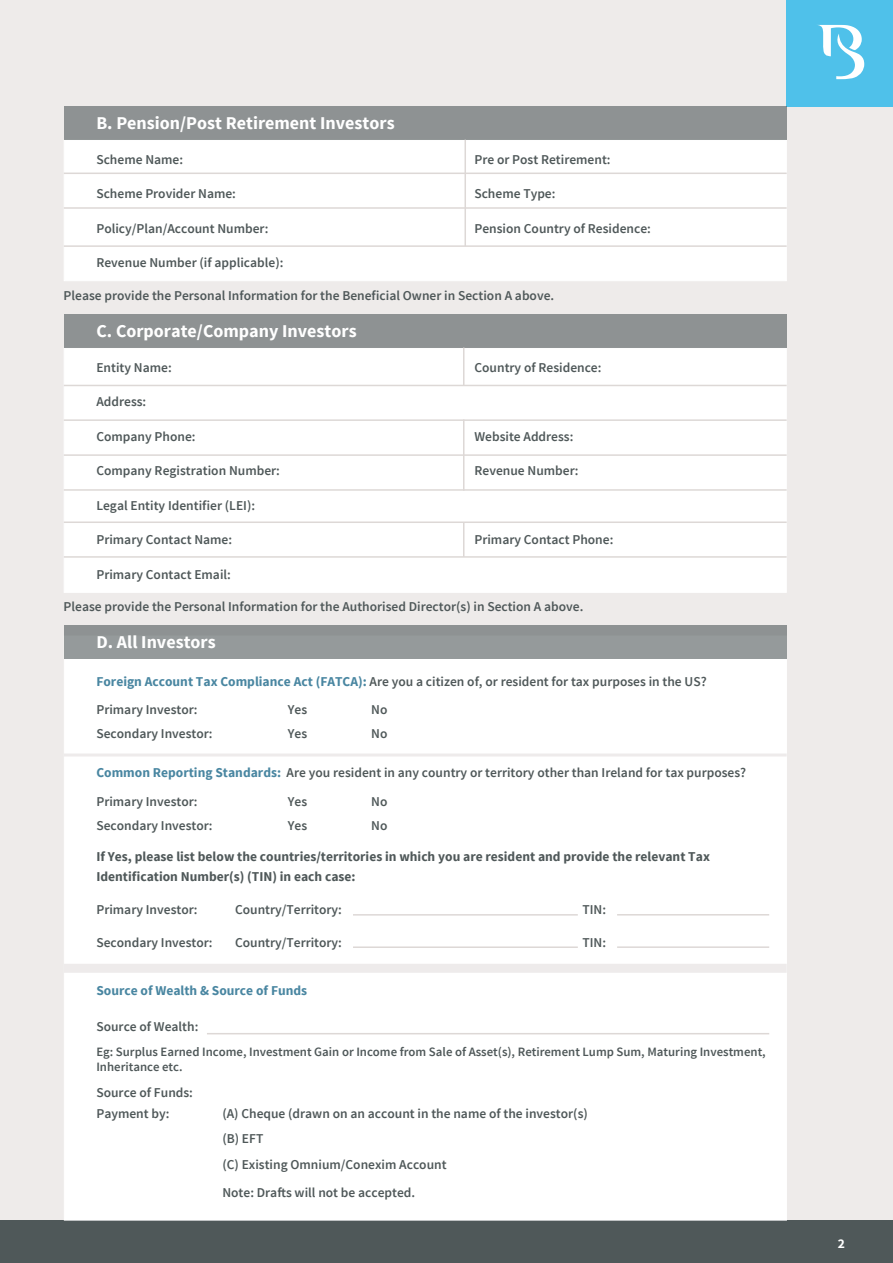
<style>
.page{position:relative;width:893px;height:1263px;background:#eeebea}
.page>*{position:absolute;margin:0;border:0;box-sizing:border-box;transform-origin:0 0}
.t1{font:700 18px "Source Sans Pro";color:#fff}
.t2{font:600 13.5px "Source Sans Pro";color:#4f5859}
.t3{font:700 13.5px "Source Sans Pro";color:#4f5859}
.t4{font:700 13.5px "Source Sans Pro";color:#4986a1}
.t5{font:700 13.5px "Source Sans Pro";color:#fff}
.t6{font:600 12.75px "Source Sans Pro";color:#4f5859}
.s1{font-weight:700;color:#4986a1}
</style>
<div class="page">
<div style="left:0;top:1220px;width:893px;height:43px;background:#4f5859"></div>
<div style="left:787px;top:0;width:106px;height:106px;background:#4fc1ea"></div>
<svg style="left:818px;top:25px;width:46px;height:54px"></svg>
<div style="left:64px;top:140px;width:723px;height:141px;background:#fff"></div>
<div style="left:64px;top:106px;width:723px;height:34px;background:#8e9293"></div>
<hr style="left:64px;top:173px;width:723px;height:1px;background:#ddd8d6">
<hr style="left:64px;top:207px;width:723px;height:2px;background:#ddd8d6">
<hr style="left:64px;top:245px;width:723px;height:2px;background:#ddd8d6">
<div style="left:64px;top:636px;width:723px;height:584px;background:#fff"></div>
<div style="left:64px;top:964px;width:723px;height:9px;background:#eeebeb"></div>
<hr style="left:64px;top:753px;width:723px;height:3px;background:#eeebeb">
<div style="left:64px;top:626px;width:723px;height:33px;background:#959a9b"></div>
<hr style="left:464px;top:140px;width:2px;height:106px;background:#ddd8d6">
<hr style="left:207px;top:1033px;width:562px;height:1px;background:#ddd8d6">
<hr style="left:353px;top:914px;width:225px;height:1px;background:#ddd8d6">
<hr style="left:617px;top:946px;width:152px;height:2px;background:#ddd8d6">
<hr style="left:353px;top:946px;width:225px;height:2px;background:#ddd8d6">
<hr style="left:617px;top:914px;width:152px;height:1px;background:#ddd8d6">
<div style="left:64px;top:348px;width:723px;height:245px;background:#fff"></div>
<div style="left:64px;top:315px;width:723px;height:33px;background:#8e9293"></div>
<hr style="left:463px;top:419px;width:1px;height:72px;background:#ddd8d6">
<hr style="left:463px;top:522px;width:1px;height:35px;background:#ddd8d6">
<hr style="left:463px;top:348px;width:1px;height:38px;background:#ddd8d6">
<hr style="left:64px;top:385px;width:723px;height:1px;background:#ddd8d6">
<hr style="left:64px;top:419px;width:723px;height:2px;background:#ddd8d6">
<hr style="left:64px;top:454px;width:723px;height:2px;background:#ddd8d6">
<hr style="left:64px;top:489px;width:723px;height:2px;background:#ddd8d6">
<hr style="left:64px;top:521px;width:723px;height:2px;background:#ddd8d6">
<hr style="left:64px;top:556px;width:723px;height:2px;background:#ddd8d6">
<p class="t1" style="left:96px;top:111px;width:300px">B. Pension/Post Retirement Investors</p>
<p class="t2" style="left:96px;top:150px;width:88px">Scheme Name:</p>
<p class="t2" style="left:474px;top:150px;width:138px">Pre or Post Retirement:</p>
<p class="t2" style="left:96px;top:185px;width:141px">Scheme Provider Name:</p>
<p class="t2" style="left:474px;top:185px;width:83px">Scheme Type:</p>
<p class="t2" style="left:96px;top:219px;width:173px">Policy/Plan/Account Number:</p>
<p class="t2" style="left:474px;top:219px;width:178px">Pension Country of Residence:</p>
<p class="t2" style="left:96px;top:254px;width:189px">Revenue Number (if applicable):</p>
<p class="t2" style="left:64px;top:287px;width:492px">Please provide the Personal Information for the Beneficial Owner in Section A above.</p>
<p class="t1" style="left:96px;top:320px;width:262px">C. Corporate/Company Investors</p>
<p class="t2" style="left:96px;top:359px;width:77px">Entity Name:</p>
<p class="t2" style="left:474px;top:359px;width:129px">Country of Residence:</p>
<p class="t2" style="left:96px;top:393px;width:51px">Address:</p>
<p class="t2" style="left:96px;top:428px;width:101px">Company Phone:</p>
<p class="t2" style="left:474px;top:428px;width:101px">Website Address:</p>
<p class="t2" style="left:96px;top:462px;width:185px">Company Registration Number:</p>
<p class="t2" style="left:474px;top:462px;width:106px">Revenue Number:</p>
<p class="t2" style="left:96px;top:497px;width:160px">Legal Entity Identifier (LEI):</p>
<p class="t2" style="left:96px;top:531px;width:137px">Primary Contact Name:</p>
<p class="t2" style="left:474px;top:531px;width:140px">Primary Contact Phone:</p>
<p class="t2" style="left:96px;top:566px;width:136px">Primary Contact Email:</p>
<p class="t2" style="left:64px;top:598px;width:521px">Please provide the Personal Information for the Authorised Director(s) in Section A above.</p>
<p class="t1" style="left:96px;top:631px;width:121px">D. All Investors</p>
<p class="t2" style="left:96px;top:673px;width:612px"><span class="s1">Foreign Account Tax Compliance Act (FATCA):</span> Are you a citizen of, or resident for tax purposes in the US?</p>
<p class="t2" style="left:96px;top:701px;width:103px">Primary Investor:</p>
<p class="t2" style="left:288px;top:701px;width:21px">Yes</p>
<p class="t2" style="left:371px;top:701px;width:18px">No</p>
<p class="t2" style="left:96px;top:725px;width:118px">Secondary Investor:</p>
<p class="t2" style="left:288px;top:725px;width:21px">Yes</p>
<p class="t2" style="left:371px;top:725px;width:18px">No</p>
<p class="t2" style="left:96px;top:764px;width:651px"><span class="s1">Common Reporting Standards:</span> Are you resident in any country or territory other than Ireland for tax purposes?</p>
<p class="t2" style="left:96px;top:793px;width:103px">Primary Investor:</p>
<p class="t2" style="left:288px;top:793px;width:21px">Yes</p>
<p class="t2" style="left:371px;top:793px;width:18px">No</p>
<p class="t2" style="left:96px;top:817px;width:118px">Secondary Investor:</p>
<p class="t2" style="left:288px;top:817px;width:21px">Yes</p>
<p class="t2" style="left:371px;top:817px;width:18px">No</p>
<p class="t3" style="left:96px;top:848px;width:615px">If Yes, please list below the countries/territories in which you are resident and provide the relevant Tax</p>
<p class="t3" style="left:96px;top:867px;width:261px">Identification Number(s) (TIN) in each case:</p>
<p class="t2" style="left:96px;top:901px;width:103px">Primary Investor:</p>
<p class="t2" style="left:235px;top:901px;width:108px">Country/Territory:</p>
<p class="t2" style="left:582px;top:901px;width:25px">TIN:</p>
<p class="t2" style="left:96px;top:934px;width:118px">Secondary Investor:</p>
<p class="t2" style="left:235px;top:934px;width:108px">Country/Territory:</p>
<p class="t2" style="left:582px;top:934px;width:25px">TIN:</p>
<p class="t4" style="left:96px;top:981px;width:212px">Source of Wealth &amp; Source of Funds</p>
<p class="t2" style="left:96px;top:1018px;width:104px">Source of Wealth:</p>
<p class="t6" style="left:96px;top:1044px;width:671px">Eg: Surplus Earned Income, Investment Gain or Income from Sale of Asset(s), Retirement Lump Sum, Maturing Investment,</p>
<p class="t6" style="left:96px;top:1059px;width:88px">Inheritance etc.</p>
<p class="t2" style="left:96px;top:1084px;width:98px">Source of Funds:</p>
<p class="t2" style="left:96px;top:1105px;width:75px">Payment by:</p>
<p class="t2" style="left:222px;top:1105px;width:367px">(A) Cheque (drawn on an account in the name of the investor(s)</p>
<p class="t2" style="left:222px;top:1130px;width:42px">(B) EFT</p>
<p class="t2" style="left:222px;top:1156px;width:226px">(C) Existing Omnium/Conexim Account</p>
<p class="t2" style="left:222px;top:1184px;width:194px">Note: Drafts will not be accepted.</p>
<p class="t5" style="left:838px;top:1234px;width:9px">2</p>
</div>
